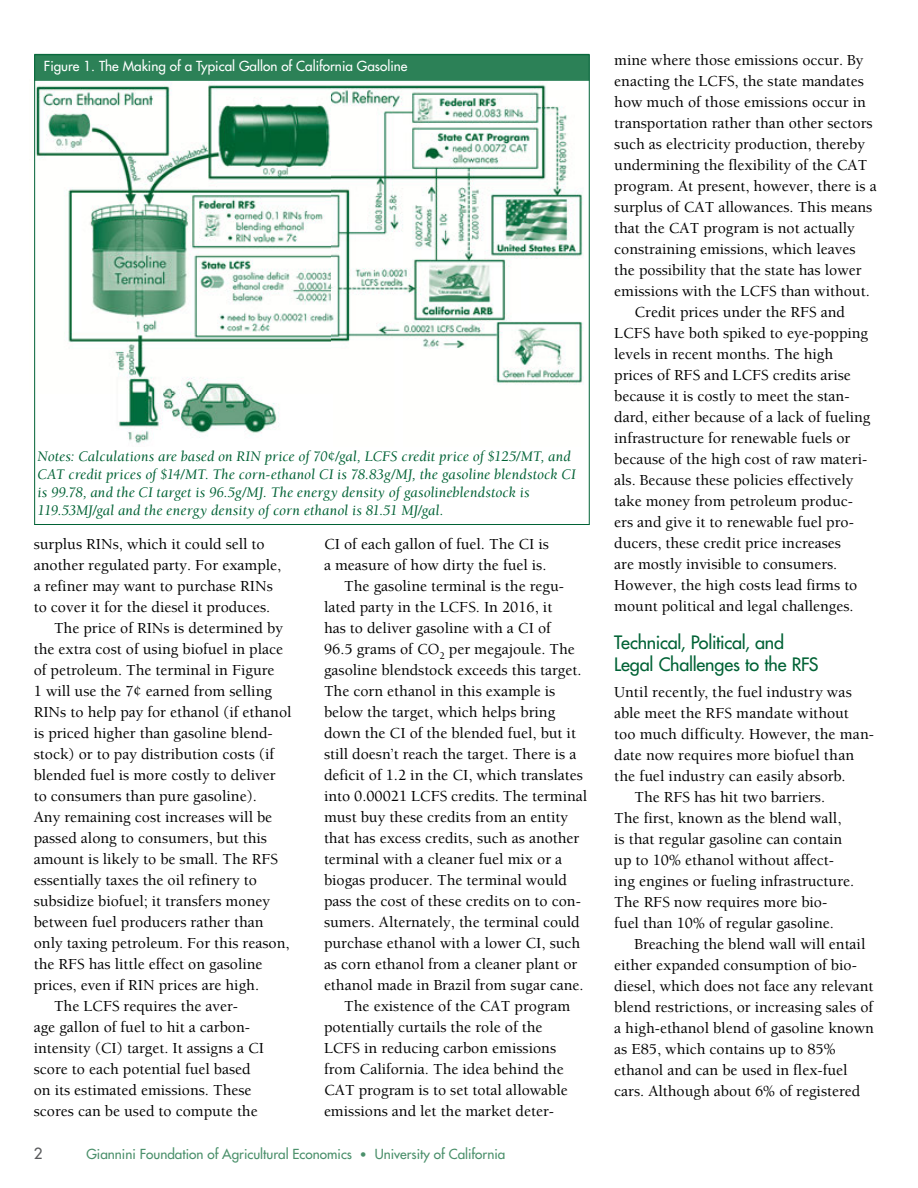
<style>
.page{position:relative;width:918px;height:1188px;background:#fff}
.page>*{position:absolute;margin:0;border:0;box-sizing:border-box;transform-origin:0 0}
.Heading{font:500 18px/21.6px "Futura Std";letter-spacing:-.01em;color:#006235}
.A-parag_text_indent{font:500 15.75px/21px "Berkeley Std";color:#000}
.A-parag_text_no_inde{font:500 15.75px/21px "Berkeley Std";letter-spacing:.005em;color:#000}
.A-Table_guts{font:italic 15px/18px "Berkeley Std";letter-spacing:.005em;color:#006235}
.t1{font:500 15px "Futura Std";color:#58595b}
.t2{font:500 13.5px "Futura Std";color:#4b906b}
.A-Table_Title_1_line{font:500 13.5px "Futura Std";color:#fff}
.s1{font-weight:500;font-style:normal}
.s2{font-size:12px}
</style>
<div class="page">
<img style="left:36px;top:84px;width:547px;height:360px">
<div style="left:34px;top:54px;width:555px;height:27px;background:#2c8157"></div>
<p class="A-Table_Title_1_line" style="left:44px;top:58px;width:365px">Figure 1. The Making of a Typical Gallon of California Gasoline</p>
<p class="A-Table_guts" style="left:37px;top:447px;width:540px">Notes: Calculations are based on RIN price of 70<span class="s1">¢</span>/gal, LCFS credit price of $125/MT, and CAT credit prices of $14/MT. The corn-ethanol CI is 78.83g/MJ, the gasoline blendstock CI is 99.78, and the CI target is 96.5g/MJ. The energy density of gasolineblendstock is 119.53MJ/gal and the energy density of corn ethanol is 81.51 MJ/gal.</p>
<p class="A-parag_text_indent" style="left:34px;top:534px;width:249px">surplus RINs, which it could sell to another regulated party. For example, a refiner may want to purchase RINs to cover it for the diesel it produces.</p>
<p class="A-parag_text_indent" style="left:34px;top:618px;width:259px;text-indent:20px">The price of RINs is determined by the extra cost of using biofuel in place of petroleum. The terminal in Figure<br>1 will use the 7¢ earned from selling RINs to help pay for ethanol (if ethanol is priced higher than gasoline blend&shy;stock) or to pay distribution costs (if blended fuel is more costly to deliver to consumers than pure gasoline).<br>Any remaining cost increases will be passed along to consumers, but this amount is likely to be small. The RFS essentially taxes the oil refinery to subsidize biofuel; it transfers money between fuel producers rather than only taxing petroleum. For this reason, the RFS has little effect on gasoline prices, even if RIN prices are high.</p>
<p class="A-parag_text_indent" style="left:34px;top:996px;width:232px;text-indent:20px">The LCFS requires the aver-<br>age gallon of fuel to hit a carbon&shy;intensity (CI) target. It assigns a CI score to each potential fuel based on its estimated emissions. These scores can be used to compute the</p>
<p class="A-parag_text_indent" style="left:324px;top:534px;width:227px">CI of each gallon of fuel. The CI is a measure of how dirty the fuel is.</p>
<p class="A-parag_text_indent" style="left:324px;top:576px;width:265px;text-indent:20px">The gasoline terminal is the regu&shy;lated party in the LCFS. In 2016, it<br>has to deliver gasoline with a CI of<br>96.5 grams of CO<sub>2</sub> per megajoule. The gasoline blendstock exceeds this target.<br>The corn ethanol in this example is below the target, which helps bring down the CI of the blended fuel, but it still doesn’t reach the target. There is a deficit of 1.2 in the CI, which translates into 0.00021 LCFS credits. The terminal must buy these credits from an entity that has excess credits, such as another terminal with a cleaner fuel mix or a biogas producer. The terminal would pass the cost of these credits on to con&shy;sumers. Alternately, the terminal could purchase ethanol with a lower CI, such as corn ethanol from a cleaner plant or ethanol made in Brazil from sugar cane.</p>
<p class="A-parag_text_indent" style="left:324px;top:996px;width:248px;text-indent:20px">The existence of the CAT program potentially curtails the role of the LCFS in reducing carbon emissions from California. The idea behind the CAT program is to set total allowable emissions and let the market deter-</p>
<p class="t1" style="left:34px;top:1144px;width:10px">2</p>
<p class="t2" style="left:86px;top:1145px;width:421px">Giannini Foundation of Agricultural Economics <span class="s2">•</span> University of California</p>
<p class="A-parag_text_indent" style="left:614px;top:50px;width:264px">mine where those emissions occur. By enacting the LCFS, the state mandates how much of those emissions occur in transportation rather than other sectors such as electricity production, thereby undermining the flexibility of the CAT program. At present, however, there is a surplus of CAT allowances. This means that the CAT program is not actually constraining emissions, which leaves the possibility that the state has lower emissions with the LCFS than without.</p>
<p class="A-parag_text_indent" style="left:614px;top:302px;width:258px;text-indent:20px">Credit prices under the RFS and LCFS have both spiked to eye-popping levels in recent months. The high prices of RFS and LCFS credits arise because it is costly to meet the stan&shy;dard, either because of a lack of fueling infrastructure for renewable fuels or because of the high cost of raw materi&shy;als. Because these policies effectively take money from petroleum produc&shy;ers and give it to renewable fuel pro&shy;ducers, these credit price increases<br>are mostly invisible to consumers.<br>However, the high costs lead firms to mount political and legal challenges.</p>
<p class="Heading" style="left:614px;top:632px;width:206px">Technical, Political, and<br>Legal Challenges to the RFS</p>
<p class="A-parag_text_no_inde" style="left:614px;top:682px;width:261px">Until recently, the fuel industry was able meet the RFS mandate without too much difficulty. However, the man&shy;date now requires more biofuel than the fuel industry can easily absorb.</p>
<p class="A-parag_text_indent" style="left:614px;top:787px;width:242px;text-indent:20px">The RFS has hit two barriers.<br>The first, known as the blend wall, is that regular gasoline can contain up to 10% ethanol without affect&shy;ing engines or fueling infrastructure.<br>The RFS now requires more bio&shy;fuel than 10% of regular gasoline.</p>
<p class="A-parag_text_indent" style="left:614px;top:934px;width:261px;text-indent:20px">Breaching the blend wall will entail either expanded consumption of bio&shy;diesel, which does not face any relevant blend restrictions, or increasing sales of a high-ethanol blend of gasoline known as E85, which contains up to 85% ethanol and can be used in flex-fuel cars. Although about 6% of registered</p>
</div>
